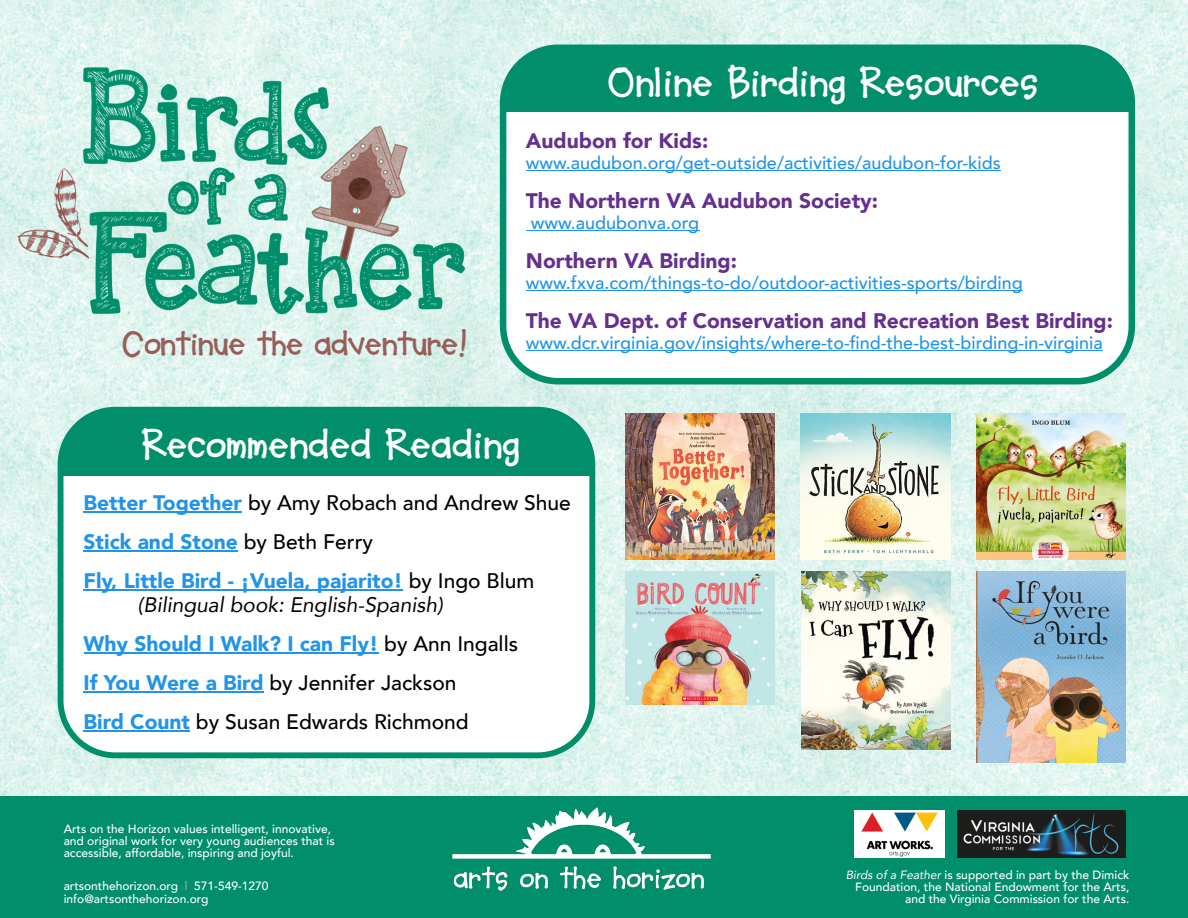
<style>
.page{position:relative;width:1188px;height:918px;background:#fff}
.page>*{position:absolute;margin:0;border:0;box-sizing:border-box;transform-origin:0 0}
.t1{font:700 42px "Soup Bone";color:#fff}
.t2{font:700 35.1px "Soup Bone";letter-spacing:-.02em;color:#985e5a}
.t3{font:500 21px/39px "Avenir";color:#000}
.t4{font:900 21px "Avenir";color:#652f90}
.t5{font:900 21px/39px "Avenir";color:#2194e8}
.t6{font:500 18px "Avenir";color:#2194e8}
.t7{font:500 12px/12px "Avenir";color:#fff}
.s1{font-weight:500;color:#000}
.s2{font-weight:400;font-style:italic}
.s3{font-weight:900;color:#2194e8}
.s4{color:#baa2cd}
</style>
<div class="page">
<img style="left:0;top:0;width:1188px;height:796px">
<img style="left:626px;top:414px;width:149px;height:145px">
<img style="left:801px;top:414px;width:149px;height:146px">
<img style="left:801px;top:572px;width:149px;height:178px">
<img style="left:977px;top:572px;width:149px;height:191px">
<img style="left:626px;top:572px;width:149px;height:132px">
<img style="left:976px;top:414px;width:150px;height:145px">
<div style="left:0;top:796px;width:1188px;height:122px;background:#008e6b"></div>
<img style="left:854px;top:810px;width:91px;height:47px">
<img style="left:453px;top:808px;width:258px;height:83px">
<img style="left:0;top:0;width:490px;height:404px">
<svg style="left:58px;top:407px;width:537px;height:351px"></svg>
<div style="left:60px;top:409px;width:534px;height:67px;background:#008e6b"></div>
<hr style="left:84px;top:511px;width:158px;height:2px;background:#2194e8">
<hr style="left:84px;top:550px;width:154px;height:2px;background:#2194e8">
<hr style="left:84px;top:589px;width:319px;height:2px;background:#2194e8">
<hr style="left:84px;top:652px;width:294px;height:2px;background:#2194e8">
<hr style="left:84px;top:691px;width:180px;height:2px;background:#2194e8">
<hr style="left:84px;top:730px;width:106px;height:2px;background:#2194e8">
<svg style="left:500px;top:45px;width:635px;height:339px"></svg>
<div style="left:503px;top:48px;width:631px;height:64px;background:#008e6b"></div>
<hr style="left:526px;top:170px;width:475px;height:1px;background:#2194e8">
<hr style="left:526px;top:230px;width:173px;height:1px;background:#2194e8">
<hr style="left:526px;top:290px;width:497px;height:1px;background:#2194e8">
<hr style="left:526px;top:350px;width:577px;height:1px;background:#2194e8">
<img style="left:957px;top:810px;width:168px;height:47px">
<h2 class="t2" style="left:122px;top:329px;width:349px">Continue the adventure!</h2>
<h1 class="t1" style="left:597px;top:65px;width:433px">Online Birding Resources</h1>
<h1 class="t1" style="left:607px;top:66px;width:433px">Online Birding Resources</h1>
<h3 class="t4" style="left:526px;top:127px;width:184px">Audubon for Kids:</h3>
<h3 class="t6" style="left:526px;top:151px;width:476px">www.audubon.org/get-outside/activities/audubon-for-kids</h3>
<h3 class="t4" style="left:526px;top:187px;width:354px">The Northern VA Audubon Society:</h3>
<h3 class="t6" style="left:531px;top:211px;width:170px">www.audubonva.org</h3>
<h3 class="t4" style="left:526px;top:247px;width:213px">Northern VA Birding:</h3>
<h3 class="t6" style="left:526px;top:271px;width:498px">www.fxva.com/things-to-do/outdoor-activities-sports/birding</h3>
<h3 class="t4" style="left:526px;top:307px;width:589px">The VA Dept. of Conservation and Recreation Best Birding:</h3>
<h3 class="t6" style="left:526px;top:331px;width:578px">www.dcr.virginia.gov/insights/where-to-find-the-best-birding-in-virginia</h3>
<h1 class="t1" style="left:142px;top:428px;width:379px">Recommended Reading</h1>
<h3 class="t5" style="left:84px;top:484px;width:489px">Better Together <span class="s1">by Amy Robach and Andrew Shue<br></span>Stick and Stone <span class="s1">by Beth Ferry<br></span>Fly, Little Bird - ¡Vuela, pajarito! <span class="s1">by Ingo Blum</span></h3>
<h3 class="t3" style="left:84px;top:585px;width:436px;text-indent:54px"><span class="s2">(Bilingual book: English-Spanish)<br></span><span class="s3">Why Should I Walk? I can Fly!</span> by Ann Ingalls <span class="s3">If You Were a Bird</span> by Jennifer Jackson<br><span class="s3">Bird Count</span> by Susan Edwards Richmond</h3>
<p class="t7" style="left:64px;top:823px;width:272px">Arts on the Horizon values intelligent, innovative, and original work for very young audiences that is accessible, affordable, inspiring and joyful.</p>
<p class="t7" style="left:64px;top:879px;width:206px;line-height:13.5px">artsonthehorizon.org <span class="s4">|</span> 571-549-1270 info@artsonthehorizon.org</p>
<p class="t7" style="left:846px;top:869px;width:285px;text-align:right"><span class="s2">Birds of a Feather</span> is supported in part by the Dimick<br>Foundation, the National Endowment for the Arts, and the Virginia Commission for the Arts.</p>
</div>
